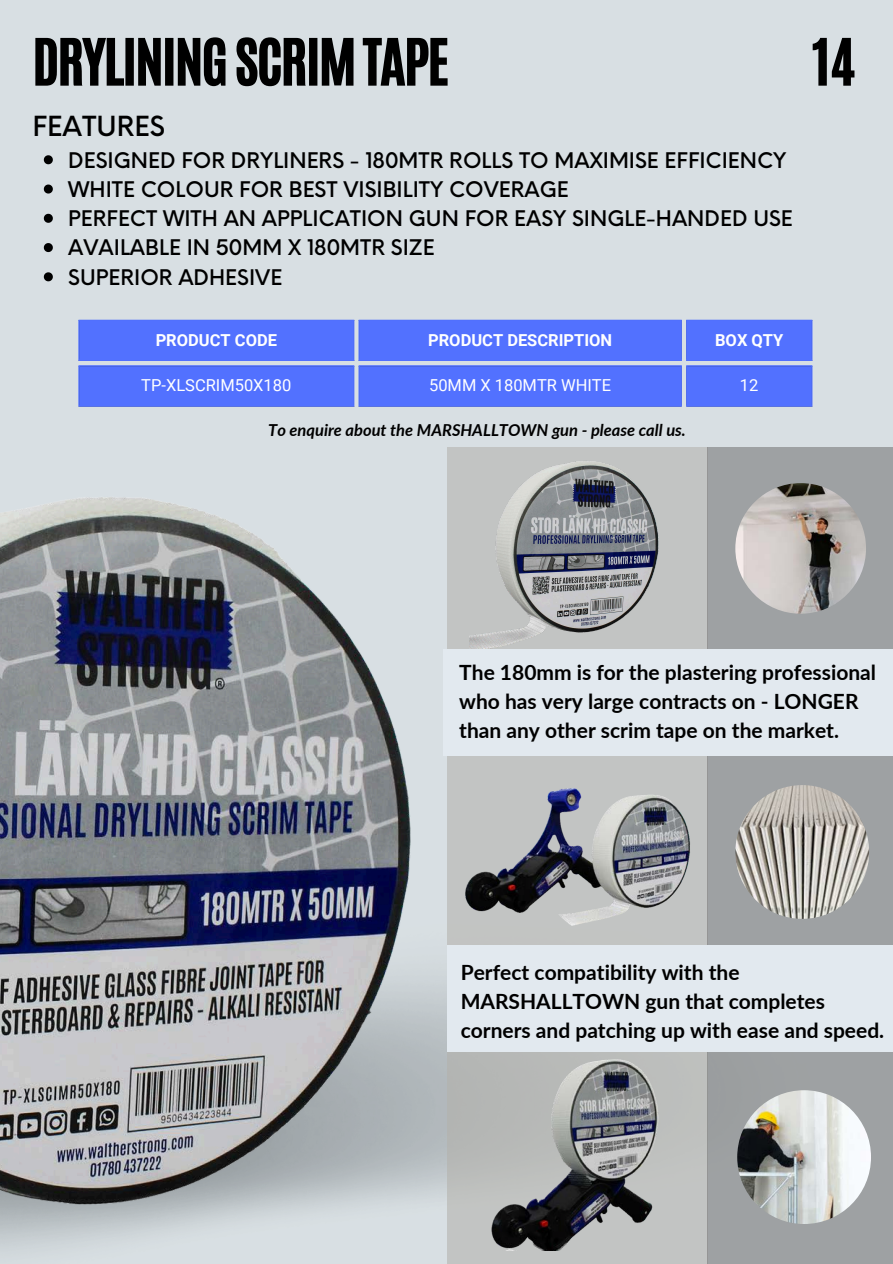
<style>
.page{position:relative;width:893px;height:1264px;background:#fff}
.page>*{position:absolute;margin:0;border:0;box-sizing:border-box;transform-origin:0 0}
.t1{font:54px "CA Generated";letter-spacing:-.03em;color:#000}
.t2{font:500 27px "Neue Einstellung";color:#000}
.t3{font:700 21px/29.2px "Lato";color:#000}
.t4{font:500 21px "Neue Einstellung";color:#000}
.t5{font:italic 700 16.5px "Lato";color:#000}
.t6{font:700 16.5px "Roboto";color:#fff}
.t7{font:16.5px "Roboto";color:#fff}
</style>
<div class="page">
<div style="left:0;top:0;width:892px;height:1263px;background:#d8dfe3"></div>
<div style="left:446px;top:447px;width:261px;height:816px;background:linear-gradient(to right,#bfc1c0,#c3c5c4)"></div>
<div style="left:707px;top:447px;width:185px;height:816px;background:#9ea1a3"></div>
<img style="left:737px;top:1090px;width:133px;height:133px;border-radius:50%">
<img style="left:735px;top:483px;width:130px;height:130px;border-radius:50%">
<img style="left:735px;top:785px;width:134px;height:133px;border-radius:50%">
<svg style="left:80px;top:320px;width:731px;height:86px;background:#5977fc"></svg>
<hr style="left:79px;top:321px;width:1px;height:39px;background:#5271ff">
<hr style="left:353px;top:321px;width:1px;height:39px;background:#5271ff">
<hr style="left:79px;top:320px;width:275px;height:1px;background:#5271ff">
<hr style="left:79px;top:360px;width:275px;height:1px;background:#5271ff">
<hr style="left:358px;top:321px;width:2px;height:39px;background:#5271ff">
<hr style="left:680px;top:321px;width:1px;height:39px;background:#5271ff">
<hr style="left:358px;top:320px;width:323px;height:1px;background:#5271ff">
<hr style="left:358px;top:360px;width:323px;height:1px;background:#5271ff">
<hr style="left:686px;top:321px;width:1px;height:39px;background:#5271ff">
<hr style="left:811px;top:321px;width:1px;height:39px;background:#5271ff">
<hr style="left:686px;top:320px;width:126px;height:1px;background:#5271ff">
<hr style="left:686px;top:360px;width:126px;height:1px;background:#5271ff">
<hr style="left:79px;top:366px;width:1px;height:39px;background:#5271ff">
<hr style="left:353px;top:366px;width:1px;height:39px;background:#5271ff">
<hr style="left:79px;top:365px;width:275px;height:1px;background:#5271ff">
<hr style="left:79px;top:405px;width:275px;height:1px;background:#5271ff">
<hr style="left:358px;top:366px;width:2px;height:39px;background:#5271ff">
<hr style="left:680px;top:366px;width:1px;height:39px;background:#5271ff">
<hr style="left:358px;top:365px;width:323px;height:1px;background:#5271ff">
<hr style="left:358px;top:405px;width:323px;height:1px;background:#5271ff">
<hr style="left:686px;top:366px;width:1px;height:39px;background:#5271ff">
<hr style="left:811px;top:366px;width:1px;height:39px;background:#5271ff">
<hr style="left:686px;top:365px;width:126px;height:1px;background:#5271ff">
<hr style="left:686px;top:405px;width:126px;height:1px;background:#5271ff">
<img style="left:469px;top:447px;width:200px;height:202px">
<img style="left:461px;top:755px;width:232px;height:190px">
<img style="left:490px;top:1051px;width:173px;height:199px">
<div style="left:446px;top:945px;width:446px;height:106px;background:#e2e9ef"></div>
<svg style="left:44px;top:155px;width:9px;height:9px"></svg>
<svg style="left:44px;top:184px;width:9px;height:9px"></svg>
<svg style="left:44px;top:214px;width:9px;height:9px"></svg>
<svg style="left:44px;top:243px;width:9px;height:9px"></svg>
<svg style="left:44px;top:272px;width:9px;height:9px"></svg>
<div style="left:442px;top:649px;width:450px;height:106px;background:#e2e9ef"></div>
<img style="left:0;top:497px;width:446px;height:752px">
<p class="t1" style="left:33px;top:23px;width:418px">DRYLINING SCRIM TAPE</p>
<p class="t2" style="left:33px;top:102px;width:134px">FEATURES</p>
<p class="t4" style="left:68px;top:141px;width:719px">DESIGNED FOR DRYLINERS - 180MTR ROLLS TO MAXIMISE EFFICIENCY</p>
<p class="t4" style="left:68px;top:170px;width:502px">WHITE COLOUR FOR BEST VISIBILITY COVERAGE</p>
<p class="t4" style="left:68px;top:200px;width:726px">PERFECT WITH AN APPLICATION GUN FOR EASY SINGLE-HANDED USE</p>
<p class="t4" style="left:68px;top:229px;width:368px">AVAILABLE IN 50MM X 180MTR SIZE</p>
<p class="t4" style="left:68px;top:258px;width:215px">SUPERIOR ADHESIVE</p>
<p class="t6" style="left:156px;top:330px;width:123px">PRODUCT CODE</p>
<p class="t6" style="left:428px;top:330px;width:185px">PRODUCT DESCRIPTION</p>
<p class="t6" style="left:715px;top:330px;width:70px">BOX QTY</p>
<p class="t7" style="left:141px;top:376px;width:152px">TP-XLSCRIM50X180</p>
<p class="t7" style="left:429px;top:376px;width:183px">50MM X 180MTR WHITE</p>
<p class="t7" style="left:740px;top:376px;width:20px">12</p>
<p class="t5" style="left:268px;top:419px;width:419px">To enquire about the MARSHALLTOWN gun - please call us.</p>
<h3 class="t1" style="left:812px;top:23px;width:44px">14</h3>
<p class="t3" style="left:459px;top:656px;width:418px">The 180mm is for the plastering professional who has very large contracts on - LONGER than any other scrim tape on the market.</p>
<p class="t3" style="left:460px;top:957px;width:425px">Perfect compatibility with the<br>MARSHALLTOWN gun that completes corners and patching up with ease and speed.</p>
</div>
